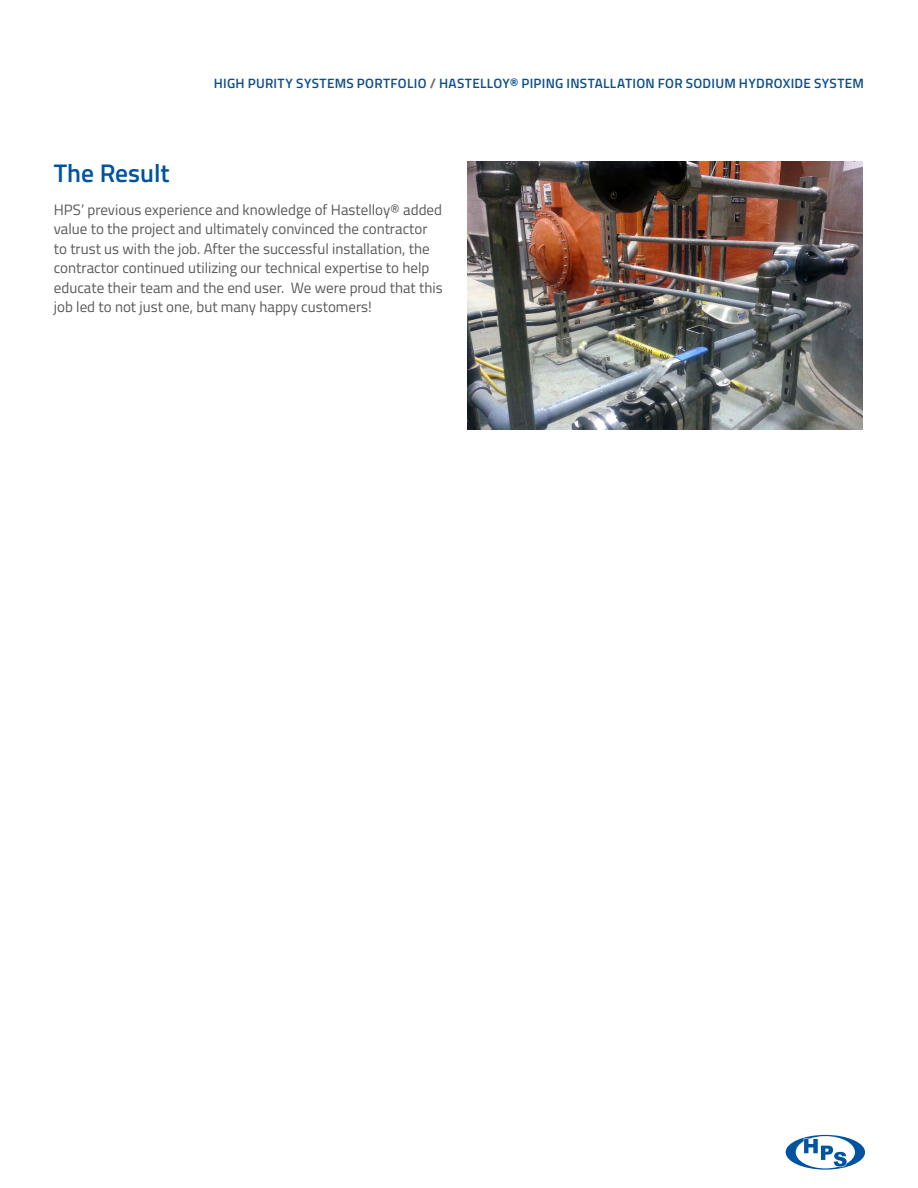
<style>
.page{position:relative;width:918px;height:1188px;background:#fff}
.page>*{position:absolute;margin:0;border:0;box-sizing:border-box;transform-origin:0 0}
.t1{font:600 25.5px "Titillium Web";color:#00539f}
.t2{font:15px/19.5px "Titillium Web";color:#58595b}
.t3{font:600 13.5px "Titillium Web";letter-spacing:.02em;color:#0d4f8b}
.s1{font-weight:700;color:#6d6e71}
</style>
<div class="page">
<svg style="left:786px;top:1135px;width:79px;height:35px"></svg>
<img style="left:467px;top:161px;width:395px;height:268px">
<p class="t3" style="left:214px;top:73px;width:652px">HIGH PURITY SYSTEMS PORTFOLIO <span class="s1">/</span> HASTELLOY® PIPING INSTALLATION FOR SODIUM HYDROXIDE SYSTEM</p>
<h1 class="t1" style="left:54px;top:154px;width:117px">The Result</h1>
<p class="t2" style="left:54px;top:199px;width:390px">HPS’ previous experience and knowledge of Hastelloy® added value to the project and ultimately convinced the contractor to trust us with the job. After the successful installation, the contractor continued utilizing our technical expertise to help educate their team and the end user. We were proud that this job led to not just one, but many happy customers!</p>
</div>
